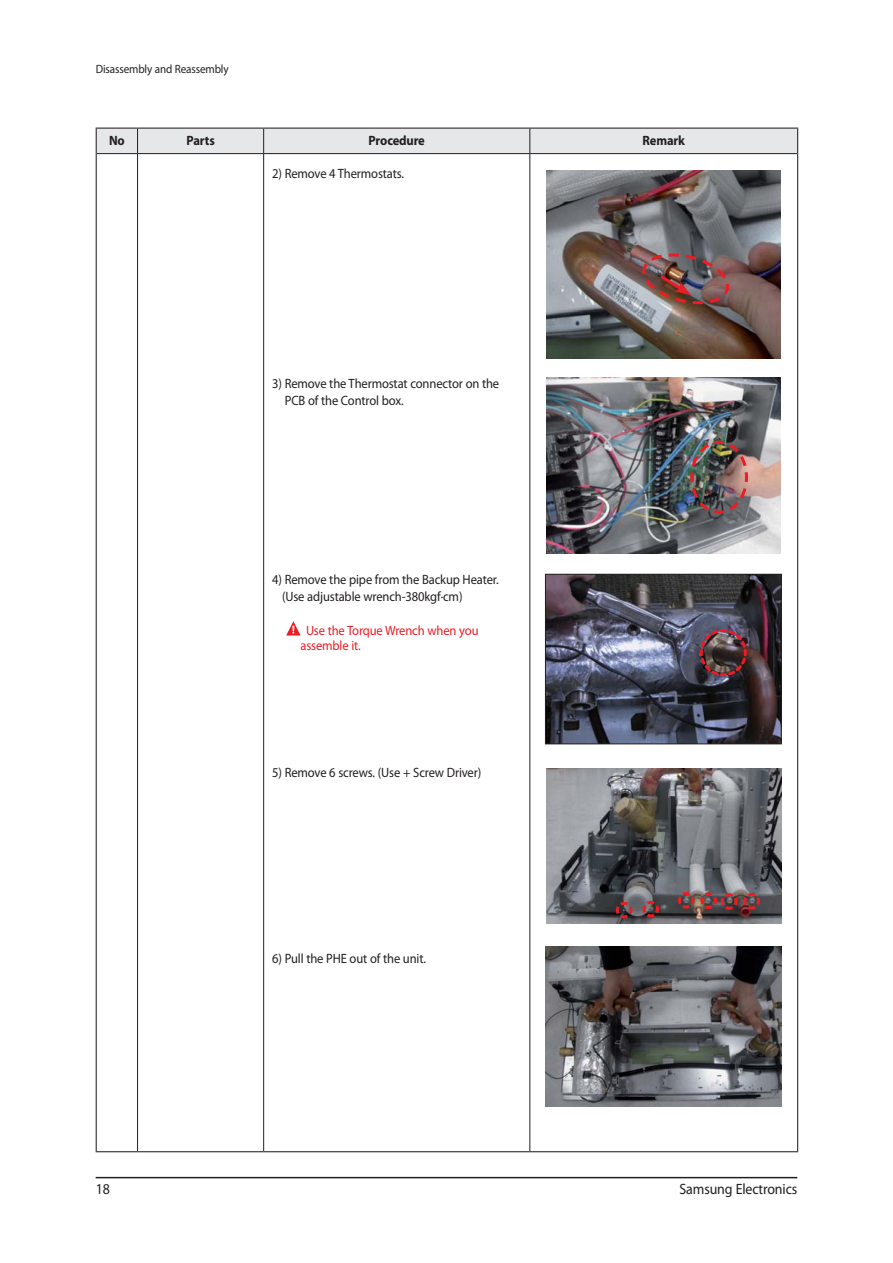
<style>
.page{position:relative;width:893px;height:1263px;background:#fff}
.page>*{position:absolute;margin:0;border:0;box-sizing:border-box;transform-origin:0 0}
.t1{font:15px "Myriad Pro";letter-spacing:-.01em;color:#231f20;scale:.93 1}
.t2{font:13.5px/16.5px "Myriad Pro";letter-spacing:-.01em;color:#231f20;scale:.93 1}
.t3{font:13.5px/15.6px "Myriad Pro";letter-spacing:-.01em;color:#ed1c24;scale:.93 1}
.t4{font:700 13.5px "Myriad Pro";letter-spacing:-.01em;color:#231f20;scale:.93 1}
.t5{font:12px "Myriad Pro";letter-spacing:-.01em;color:#231f20;scale:.93 1}
</style>
<div class="page">
<hr style="left:96px;top:1177px;width:701px;height:1px;background:#231f20">
<hr style="left:137px;top:154px;width:1px;height:997px;background:#231f20">
<hr style="left:263px;top:154px;width:1px;height:997px;background:#231f20">
<hr style="left:530px;top:154px;width:1px;height:997px;background:#231f20">
<hr style="left:96px;top:154px;width:1px;height:997px;background:#231f20">
<hr style="left:797px;top:154px;width:1px;height:997px;background:#231f20">
<hr style="left:96px;top:1151px;width:42px;height:1px;background:#231f20">
<hr style="left:138px;top:1151px;width:126px;height:1px;background:#231f20">
<hr style="left:264px;top:1151px;width:266px;height:1px;background:#231f20">
<hr style="left:530px;top:1151px;width:268px;height:1px;background:#231f20">
<svg style="left:96px;top:128px;width:702px;height:26px;background:#d9dadb"></svg>
<svg style="left:286px;top:621px;width:15px;height:14px"></svg>
<img style="left:547px;top:576px;width:232px;height:166px">
<div style="left:545px;top:574px;width:236px;height:170px;border:1px solid #231f20"></div>
<img style="left:698px;top:627px;width:50px;height:51px">
<img style="left:546px;top:946px;width:236px;height:161px">
<img style="left:546px;top:768px;width:235px;height:155px">
<svg style="left:614px;top:900px;width:20px;height:20px"></svg>
<svg style="left:641px;top:899px;width:19px;height:20px"></svg>
<svg style="left:676px;top:890px;width:85px;height:21px;background:#784e4f"></svg>
<img style="left:547px;top:378px;width:234px;height:175px">
<img style="left:689px;top:439px;width:60px;height:76px">
<img style="left:547px;top:171px;width:233px;height:188px">
<img style="left:640px;top:253px;width:91px;height:52px">
<p class="t5" style="left:96px;top:64px;width:145px">Disassembly and Reassembly</p>
<p class="t4" style="left:109px;top:136px;width:18px">No</p>
<p class="t4" style="left:186px;top:136px;width:32px">Parts</p>
<p class="t4" style="left:369px;top:136px;width:62px">Procedure</p>
<p class="t4" style="left:643px;top:136px;width:47px">Remark</p>
<p class="t2" style="left:272px;top:166px;width:143px">2) Remove 4 Thermostats.</p>
<p class="t2" style="left:285px;top:377px;width:232px;text-indent:-13px">3) Remove the Thermostat connector on the<br>PCB of the Control box.</p>
<p class="t2" style="left:282px;top:573px;width:235px;text-indent:-10px">4) Remove the pipe from the Backup Heater. (Use adjustable wrench-380kgf·cm)</p>
<p class="t3" style="left:301px;top:624px;width:193px;text-indent:5px">Use the Torque Wrench when you assemble it.</p>
<p class="t2" style="left:272px;top:765px;width:226px">5) Remove 6 screws. (Use + Screw Driver)</p>
<p class="t2" style="left:272px;top:951px;width:167px">6) Pull the PHE out of the unit.</p>
<p class="t1" style="left:96px;top:1183px;width:17px">18</p>
<p class="t1" style="left:680px;top:1183px;width:128px">Samsung Electronics</p>
</div>
